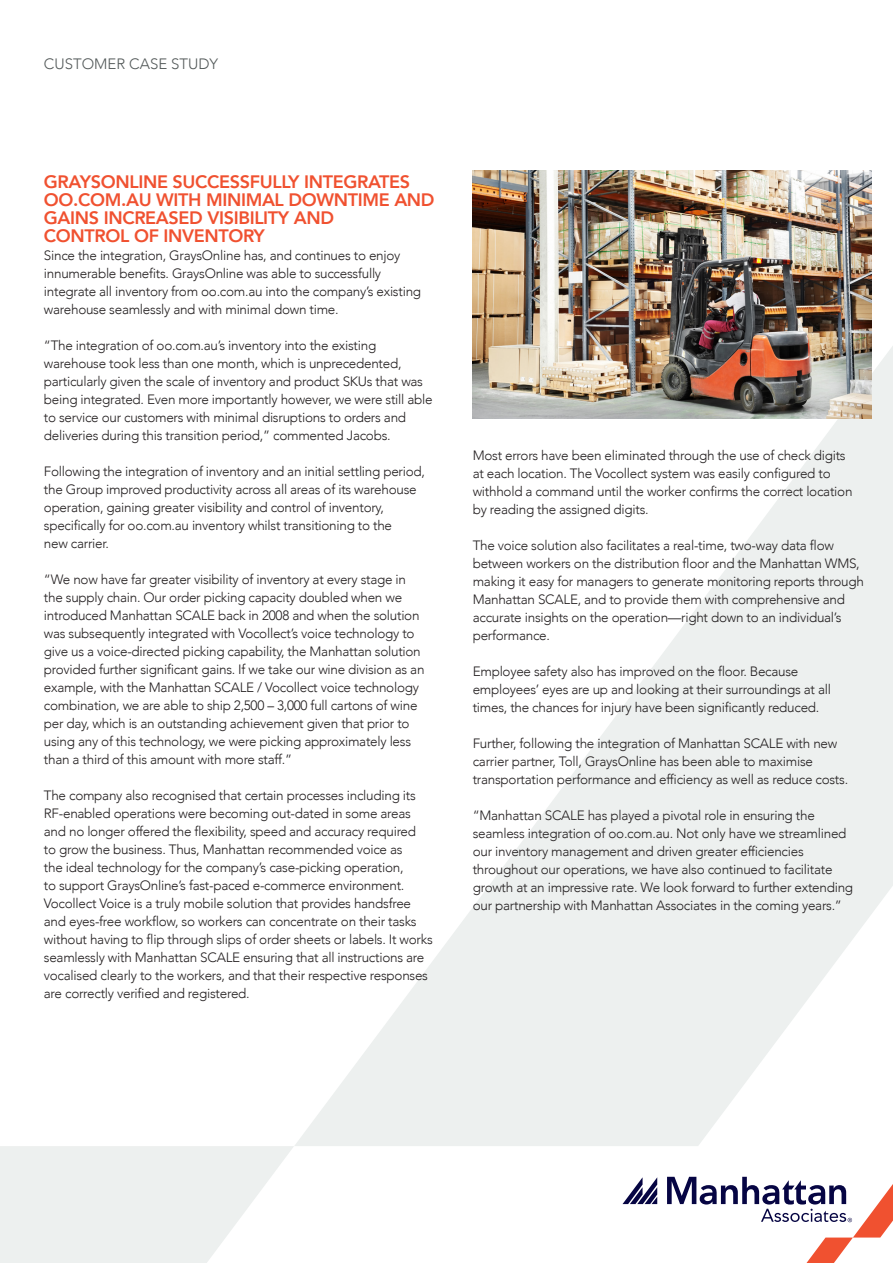
<style>
.page{position:relative;width:893px;height:1263px;background:#fff}
.page>*{position:absolute;margin:0;border:0;box-sizing:border-box;transform-origin:0 0}
.t1{font:800 18px/18px "Avenir";letter-spacing:-.02em;color:#f05130}
.MINI_BROW{font:300 15px "Avenir";color:#535959}
.t2{font:300 13.5px/18px "Avenir";letter-spacing:-.02em;color:#231f20}
</style>
<div class="page">
<svg style="left:0;top:1146px;width:294px;height:117px"></svg>
<svg style="left:295px;top:345px;width:598px;height:801px"></svg>
<svg style="left:622px;top:1177px;width:35px;height:27px"></svg>
<svg style="left:667px;top:1177px;width:226px;height:86px"></svg>
<img style="left:473px;top:170px;width:398px;height:249px">
<p class="MINI_BROW" style="left:44px;top:55px;width:176px">CUSTOMER CASE STUDY</p>
<p class="t1" style="left:44px;top:173px;width:392px">GRAYSONLINE SUCCESSFULLY INTEGRATES<br>OO.COM.AU WITH MINIMAL DOWNTIME AND<br>GAINS INCREASED VISIBILITY AND</p>
<p class="t1" style="left:44px;top:227px;width:222px">CONTROL OF INVENTORY</p>
<p class="t2" style="left:44px;top:247px;width:379px">Since the integration, GraysOnline has, and continues to enjoy innumerable benefits. GraysOnline was able to successfully integrate all inventory from oo.com.au into the company’s existing warehouse seamlessly and with minimal down time.</p>
<p class="t2" style="left:44px;top:337px;width:390px">“The integration of oo.com.au’s inventory into the existing warehouse took less than one month, which is unprecedented, particularly given the scale of inventory and product SKUs that was being integrated. Even more importantly however, we were still able to service our customers with minimal disruptions to orders and deliveries during this transition period,” commented Jacobs.</p>
<p class="t2" style="left:44px;top:463px;width:383px">Following the integration of inventory and an initial settling period, the Group improved productivity across all areas of its warehouse operation, gaining greater visibility and control of inventory, specifically for oo.com.au inventory whilst transitioning to the<br>new carrier.</p>
<p class="t2" style="left:44px;top:571px;width:382px">“We now have far greater visibility of inventory at every stage in the supply chain. Our order picking capacity doubled when we introduced Manhattan SCALE back in 2008 and when the solution was subsequently integrated with Vocollect’s voice technology to give us a voice-directed picking capability, the Manhattan solution provided further significant gains. If we take our wine division as an example, with the Manhattan SCALE / Vocollect voice technology combination, we are able to ship 2,500 – 3,000 full cartons of wine per day, which is an outstanding achievement given that prior to using any of this technology, we were picking approximately less than a third of this amount with more staff.”</p>
<p class="t2" style="left:44px;top:787px;width:390px">The company also recognised that certain processes including its RF-enabled operations were becoming out-dated in some areas and no longer offered the flexibility, speed and accuracy required<br>to grow the business. Thus, Manhattan recommended voice as<br>the ideal technology for the company’s case-picking operation,<br>to support GraysOnline’s fast-paced e-commerce environment.<br>Vocollect Voice is a truly mobile solution that provides handsfree and eyes-free workflow, so workers can concentrate on their tasks without having to flip through slips of order sheets or labels. It works seamlessly with Manhattan SCALE ensuring that all instructions are vocalised clearly to the workers, and that their respective responses are correctly verified and registered.</p>
<p class="t2" style="left:473px;top:446px;width:381px">Most errors have been eliminated through the use of check digits at each location. The Vocollect system was easily configured to withhold a command until the worker confirms the correct location by reading the assigned digits.</p>
<p class="t2" style="left:473px;top:536px;width:393px">The voice solution also facilitates a real-time, two-way data flow between workers on the distribution floor and the Manhattan WMS, making it easy for managers to generate monitoring reports through Manhattan SCALE, and to provide them with comprehensive and accurate insights on the operation—right down to an individual’s performance.</p>
<p class="t2" style="left:473px;top:662px;width:360px">Employee safety also has improved on the floor. Because employees’ eyes are up and looking at their surroundings at all times, the chances for injury have been significantly reduced.</p>
<p class="t2" style="left:473px;top:734px;width:377px">Further, following the integration of Manhattan SCALE with new carrier partner, Toll, GraysOnline has been able to maximise transportation performance and efficiency as well as reduce costs.</p>
<p class="t2" style="left:473px;top:806px;width:382px">“Manhattan SCALE has played a pivotal role in ensuring the seamless integration of oo.com.au. Not only have we streamlined our inventory management and driven greater efficiencies throughout our operations, we have also continued to facilitate growth at an impressive rate. We look forward to further extending our partnership with Manhattan Associates in the coming years.”</p>
</div>
